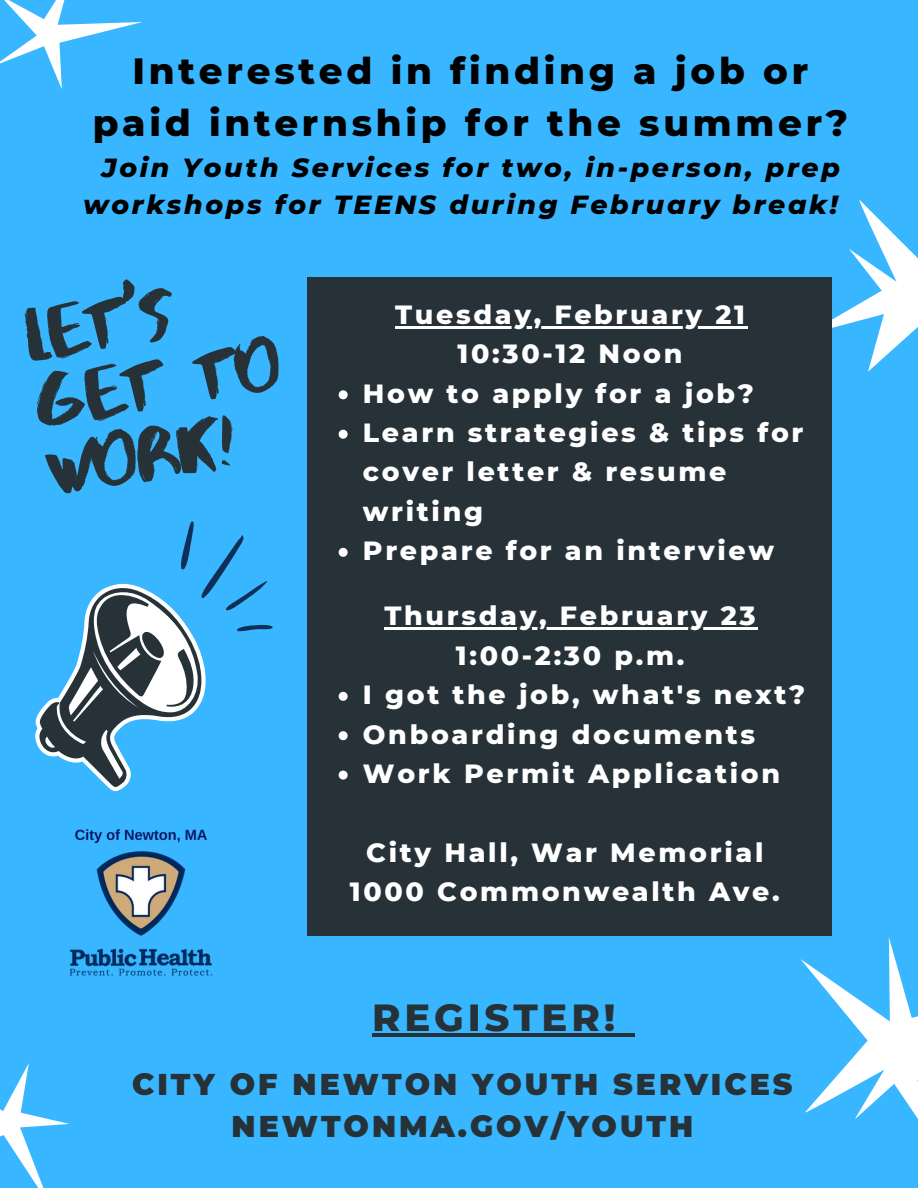
<style>
.page{position:relative;width:918px;height:1188px;background:#38b6ff}
.page>*{position:absolute;margin:0;border:0;box-sizing:border-box;transform-origin:0 0}
.t1{font:75px/67.9px "Abys";color:#263238}
.t2{font:800 38.55px "Montserrat";letter-spacing:.1em;color:#263238}
.t3{font:800 37.2px/51.8px "Montserrat";letter-spacing:.1em;color:#000;text-align:center}
.t4{font:900 30px/41.7px "Montserrat";letter-spacing:.1em;color:#263238;text-align:center}
.t5{font:800 26.85px/39.3px "Montserrat";letter-spacing:.1em;color:#fff;text-align:center}
.t6{font:italic 800 26.7px/37.2px "Montserrat";letter-spacing:.1em;color:#000;text-align:right}
</style>
<div class="page">
<svg style="left:35px;top:637px;width:159px;height:154px"></svg>
<svg style="left:800px;top:937px;width:118px;height:182px"></svg>
<svg style="left:0;top:0;width:142px;height:89px"></svg>
<svg style="left:83px;top:521px;width:190px;height:191px"></svg>
<svg style="left:832px;top:199px;width:86px;height:173px"></svg>
<svg style="left:0;top:1063px;width:69px;height:125px"></svg>
<img style="left:69px;top:829px;width:144px;height:147px">
<div style="left:307px;top:277px;width:525px;height:659px;background:#263238"></div>
<svg style="left:339px;top:390px;width:9px;height:9px"></svg>
<svg style="left:339px;top:430px;width:9px;height:9px"></svg>
<svg style="left:339px;top:548px;width:9px;height:9px"></svg>
<svg style="left:339px;top:692px;width:9px;height:9px"></svg>
<svg style="left:339px;top:731px;width:9px;height:9px"></svg>
<svg style="left:339px;top:771px;width:9px;height:9px"></svg>
<hr style="left:395px;top:326px;width:353px;height:2px;background:#fff">
<hr style="left:384px;top:628px;width:374px;height:2px;background:#fff">
<hr style="left:372px;top:1033px;width:247px;height:4px;background:#263238">
<hr style="left:619px;top:1033px;width:15px;height:4px;background:#263238">
<h3 class="t3" style="left:93px;top:45px;width:757px">Interested in finding a job or paid internship for the summer?</h3>
<p class="t6" style="left:83px;top:149px;width:758px">Join Youth Services for two, in-person, prep workshops for TEENS during February break!</p>
<h1 class="t1" style="left:16px;top:303px;width:250px;rotate:-10deg">let's get to work!</h1>
<p class="t5" style="left:395px;top:295px;width:351px">Tuesday, February 21<br>10:30-12 Noon</p>
<p class="t5" style="left:363px;top:373px;width:442px;text-align:left">How to apply for a job?<br>Learn strategies &amp; tips for cover letter &amp; resume writing<br>Prepare for an interview</p>
<p class="t5" style="left:384px;top:596px;width:373px">Thursday, February 23<br>1:00-2:30 p.m.</p>
<p class="t5" style="left:363px;top:675px;width:444px;text-align:left">I got the job, what's next?<br>Onboarding documents<br>Work Permit Application</p>
<p class="t5" style="left:350px;top:832px;width:431px">City Hall, War Memorial<br>1000 Commonwealth Ave.</p>
<h2 class="t2" style="left:372px;top:994px;width:245px">REGISTER!</h2>
<p class="t4" style="left:132px;top:1064px;width:662px">CITY OF NEWTON YOUTH SERVICES<br>NEWTONMA.GOV/YOUTH</p>
</div>
